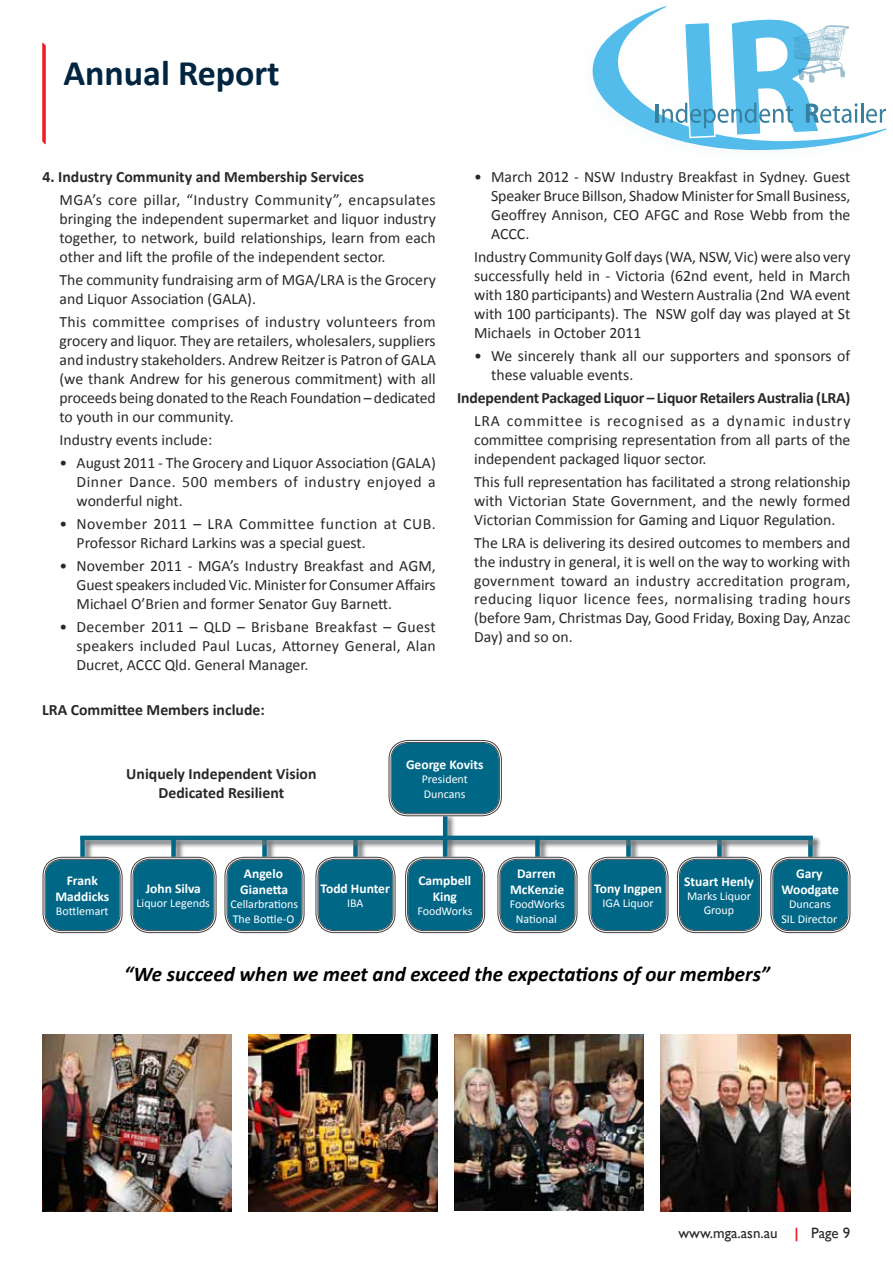
<style>
.page{position:relative;width:893px;height:1263px;background:#fff}
.page>*{position:absolute;margin:0;border:0;box-sizing:border-box;transform-origin:0 0}
.t1{font:700 36px "Calibri";color:#002541}
.t2{font:italic 700 21px "Calibri";color:#000}
.t3{font:15.75px/18.9px "Calibri";color:#292829;text-align:justify}
.t4{font:700 15.75px/18.9px "Calibri";color:#292829;text-align:center}
.t5{font:15px "Gill Sans";color:#292829}
.t6{font:700 13.5px/16.2px "Calibri";color:#fff;text-align:center}
.t7{font:12px/14.4px "Calibri";color:#fff;text-align:center}
.s1{font-weight:700;color:#ed1d24}
</style>
<div class="page">
<svg style="left:593px;top:6px;width:294px;height:144px"></svg>
<svg style="left:43px;top:43px;width:3px;height:101px"></svg>
<svg style="left:267px;top:849px;width:8px;height:8px"></svg>
<div style="left:262px;top:836px;width:5px;height:23px;background:#006787"></div>
<svg style="left:358px;top:849px;width:8px;height:8px"></svg>
<div style="left:353px;top:836px;width:5px;height:23px;background:#006787"></div>
<svg style="left:631px;top:849px;width:8px;height:8px"></svg>
<div style="left:626px;top:836px;width:5px;height:23px;background:#006787"></div>
<svg style="left:722px;top:849px;width:8px;height:8px"></svg>
<div style="left:717px;top:836px;width:5px;height:23px;background:#006787"></div>
<svg style="left:813px;top:849px;width:8px;height:8px"></svg>
<div style="left:808px;top:836px;width:5px;height:23px;background:#006787"></div>
<svg style="left:85px;top:849px;width:8px;height:8px"></svg>
<div style="left:80px;top:836px;width:5px;height:23px;background:#006787"></div>
<svg style="left:442px;top:816px;width:14px;height:19px"></svg>
<hr style="left:443px;top:813px;width:4px;height:26px;background:#006787">
<div style="left:390px;top:741px;width:110px;height:74px;background:#006787;border-radius:18px"></div>
<div style="left:389px;top:740px;width:113px;height:76px;border:1px solid #414042;border-radius:19px"></div>
<div style="left:391px;top:742px;width:109px;height:72px;border:1px solid #414042;border-radius:17px"></div>
<svg style="left:80px;top:835px;width:741px;height:14px"></svg>
<hr style="left:80px;top:836px;width:733px;height:4px;background:#006787">
<svg style="left:176px;top:838px;width:8px;height:19px"></svg>
<div style="left:171px;top:836px;width:5px;height:23px;background:#006787"></div>
<svg style="left:442px;top:838px;width:14px;height:19px"></svg>
<hr style="left:443px;top:836px;width:4px;height:23px;background:#006787">
<svg style="left:540px;top:838px;width:8px;height:19px"></svg>
<div style="left:535px;top:836px;width:5px;height:23px;background:#006787"></div>
<div style="left:44px;top:858px;width:77px;height:74px;background:#006787;border-radius:18px"></div>
<div style="left:43px;top:857px;width:80px;height:76px;border:1px solid #414042;border-radius:19px"></div>
<div style="left:45px;top:859px;width:76px;height:72px;border:1px solid #414042;border-radius:17px"></div>
<div style="left:132px;top:858px;width:83px;height:74px;background:#006787;border-radius:18px"></div>
<div style="left:131px;top:857px;width:86px;height:76px;border:1px solid #414042;border-radius:19px"></div>
<div style="left:133px;top:859px;width:82px;height:72px;border:1px solid #414042;border-radius:17px"></div>
<div style="left:226px;top:858px;width:77px;height:74px;background:#006787;border-radius:18px"></div>
<div style="left:224px;top:857px;width:81px;height:76px;border:1px solid #414042;border-radius:19px"></div>
<div style="left:226px;top:859px;width:77px;height:72px;border:1px solid #414042;border-radius:17px"></div>
<div style="left:317px;top:858px;width:77px;height:74px;background:#006787;border-radius:18px"></div>
<div style="left:315px;top:857px;width:81px;height:76px;border:1px solid #414042;border-radius:19px"></div>
<div style="left:317px;top:859px;width:77px;height:72px;border:1px solid #414042;border-radius:17px"></div>
<div style="left:407px;top:858px;width:77px;height:74px;background:#006787;border-radius:18px"></div>
<div style="left:405px;top:857px;width:80px;height:76px;border:1px solid #414042;border-radius:19px"></div>
<div style="left:407px;top:859px;width:76px;height:72px;border:1px solid #414042;border-radius:17px"></div>
<div style="left:499px;top:858px;width:77px;height:74px;background:#006787;border-radius:18px"></div>
<div style="left:497px;top:857px;width:80px;height:76px;border:1px solid #414042;border-radius:19px"></div>
<div style="left:499px;top:859px;width:76px;height:72px;border:1px solid #414042;border-radius:17px"></div>
<div style="left:590px;top:858px;width:77px;height:74px;background:#006787;border-radius:18px"></div>
<div style="left:588px;top:857px;width:80px;height:76px;border:1px solid #414042;border-radius:19px"></div>
<div style="left:590px;top:859px;width:76px;height:72px;border:1px solid #414042;border-radius:17px"></div>
<div style="left:678px;top:858px;width:82px;height:74px;background:#006787;border-radius:18px"></div>
<div style="left:677px;top:857px;width:85px;height:76px;border:1px solid #414042;border-radius:19px"></div>
<div style="left:679px;top:859px;width:81px;height:72px;border:1px solid #414042;border-radius:17px"></div>
<div style="left:772px;top:858px;width:77px;height:74px;background:#006787;border-radius:18px"></div>
<div style="left:770px;top:857px;width:80px;height:76px;border:1px solid #414042;border-radius:19px"></div>
<div style="left:772px;top:859px;width:76px;height:72px;border:1px solid #414042;border-radius:17px"></div>
<img style="left:42px;top:1034px;width:189px;height:178px">
<img style="left:248px;top:1034px;width:190px;height:178px">
<img style="left:455px;top:1034px;width:189px;height:176px">
<img style="left:661px;top:1034px;width:189px;height:178px">
<h1 class="t1" style="left:63px;top:50px;width:218px">Annual Report</h1>
<p class="t4" style="left:43px;top:167px;width:323px">4. Industry Community and Membership Services</p>
<p class="t3" style="left:60px;top:191px;width:378px">MGA’s core pillar, “Industry Community”, encapsulates bringing the independent supermarket and liquor industry together, to network, build relationships, learn from each other and lift the profile of the independent sector.</p>
<p class="t3" style="left:60px;top:270px;width:378px">The community fundraising arm of MGA/LRA is the Grocery and Liquor Association (GALA).</p>
<p class="t3" style="left:60px;top:312px;width:378px">This committee comprises of industry volunteers from grocery and liquor. They are retailers, wholesalers, suppliers and industry stakeholders. Andrew Reitzer is Patron of GALA (we thank Andrew for his generous commitment) with all proceeds being donated to the Reach Foundation – dedicated to youth in our community.</p>
<p class="t3" style="left:60px;top:430px;width:154px">Industry events include:</p>
<p class="t3" style="left:77px;top:453px;width:361px;text-indent:-17px">• August 2011 - The Grocery and Liquor Association (GALA)<br>Dinner Dance. 500 members of industry enjoyed a wonderful night.</p>
<p class="t3" style="left:77px;top:514px;width:361px;text-indent:-17px">• November 2011 – LRA Committee function at CUB.<br>Professor Richard Larkins was a special guest.</p>
<p class="t3" style="left:77px;top:556px;width:361px;text-indent:-17px">• November 2011 - MGA’s Industry Breakfast and AGM, Guest speakers included Vic. Minister for Consumer Affairs Michael O’Brien and former Senator Guy Barnett.</p>
<p class="t3" style="left:77px;top:617px;width:361px;text-indent:-17px">• December 2011 – QLD – Brisbane Breakfast – Guest speakers included Paul Lucas, Attorney General, Alan Ducret, ACCC Qld. General Manager.</p>
<p class="t4" style="left:42px;top:701px;width:224px">LRA Committee Members include:</p>
<p class="t3" style="left:491px;top:167px;width:361px;text-indent:-17px">• March 2012 - NSW Industry Breakfast in Sydney. Guest Speaker Bruce Billson, Shadow Minister for Small Business, Geoffrey Annison, CEO AFGC and Rose Webb from the ACCC.</p>
<p class="t3" style="left:474px;top:247px;width:378px">Industry Community Golf days (WA, NSW, Vic) were also very successfully held in - Victoria (62nd event, held in March with 180 participants) and Western Australia (2nd WA event with 100 participants). The NSW golf day was played at St Michaels in October 2011</p>
<p class="t3" style="left:491px;top:346px;width:361px;text-indent:-17px">• We sincerely thank all our supporters and sponsors of these valuable events.</p>
<p class="t4" style="left:457px;top:388px;width:395px">Independent Packaged Liquor – Liquor Retailers Australia (LRA)</p>
<p class="t3" style="left:474px;top:411px;width:378px">LRA committee is recognised as a dynamic industry committee comprising representation from all parts of the independent packaged liquor sector.</p>
<p class="t3" style="left:474px;top:472px;width:378px">This full representation has facilitated a strong relationship with Victorian State Government, and the newly formed Victorian Commission for Gaming and Liquor Regulation.</p>
<p class="t3" style="left:474px;top:533px;width:378px">The LRA is delivering its desired outcomes to members and the industry in general, it is well on the way to working with government toward an industry accreditation program, reducing liquor licence fees, normalising trading hours (before 9am, Christmas Day, Good Friday, Boxing Day, Anzac Day) and so on.</p>
<p class="t4" style="left:126px;top:764px;width:192px">Uniquely Independent Vision<br>Dedicated Resilient</p>
<p class="t6" style="left:406px;top:756px;width:79px">George Kovits</p>
<p class="t7" style="left:422px;top:772px;width:48px;text-align:left">President<br>Duncans</p>
<p class="t6" style="left:55px;top:872px;width:55px">Frank<br>Maddicks</p>
<p class="t7" style="left:56px;top:904px;width:54px">Bottlemart</p>
<p class="t6" style="left:146px;top:880px;width:57px">John Silva</p>
<p class="t7" style="left:137px;top:896px;width:75px">Liquor Legends</p>
<p class="t6" style="left:240px;top:865px;width:49px;text-align:left">Angelo<br>Gianetta</p>
<p class="t7" style="left:230px;top:897px;width:69px;text-align:left">Cellarbrations<br>The Bottle-O</p>
<p class="t6" style="left:321px;top:880px;width:71px">Todd Hunter</p>
<p class="t7" style="left:347px;top:896px;width:18px">IBA</p>
<p class="t6" style="left:418px;top:872px;width:54px">Campbell<br>King</p>
<p class="t7" style="left:417px;top:904px;width:57px">FoodWorks</p>
<p class="t6" style="left:510px;top:865px;width:56px">Darren<br>McKenzie</p>
<p class="t7" style="left:510px;top:897px;width:57px">FoodWorks<br>National</p>
<p class="t6" style="left:594px;top:880px;width:69px">Tony Ingpen</p>
<p class="t7" style="left:603px;top:896px;width:53px">IGA Liquor</p>
<p class="t6" style="left:684px;top:873px;width:71px">Stuart Henly</p>
<p class="t7" style="left:687px;top:889px;width:65px">Marks Liquor<br>Group</p>
<p class="t6" style="left:781px;top:865px;width:59px">Gary<br>Woodgate</p>
<p class="t7" style="left:781px;top:897px;width:57px">Duncans<br>SIL Director</p>
<h2 class="t2" style="left:124px;top:961px;width:647px">“We succeed when we meet and exceed the expectations of our members”</h2>
<p class="t5" style="left:678px;top:1224px;width:173px">www.mga.asn.au <span class="s1">|</span> Page 9</p>
</div>
